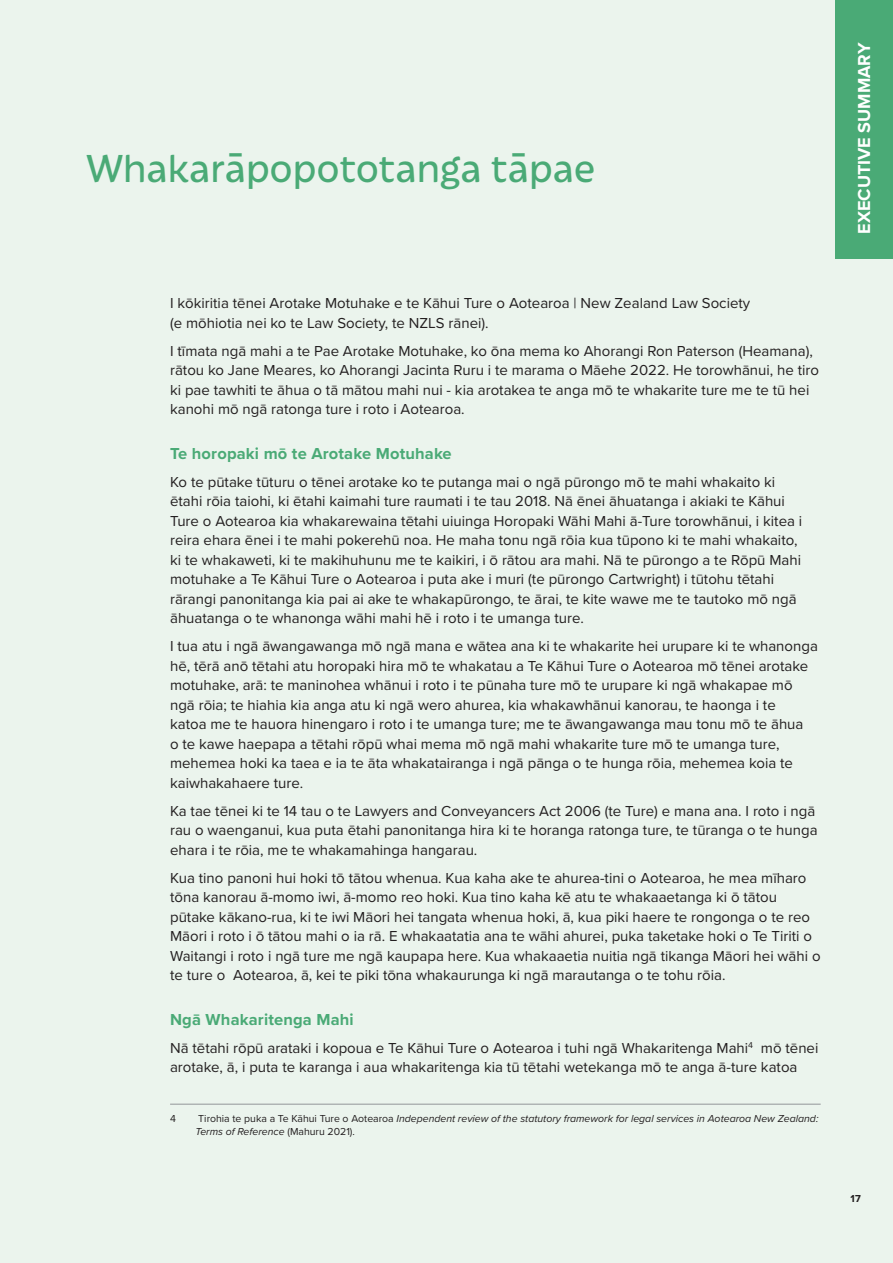
<style>
.page{position:relative;width:893px;height:1263px;background:#ebf4ed}
.page>*{position:absolute;margin:0;border:0;box-sizing:border-box;transform-origin:0 0}
.t1{font:42px "Iskra";color:#4aaa76}
.t2{font:700 18px "Proxima Nova";color:#fff}
.t3{font:700 16.5px "Proxima Nova";letter-spacing:.01em;color:#4aaa76}
.t4{font:15px/19.5px "Proxima Nova";color:#231f20}
.t5{font:italic 10.5px/13.5px "Proxima Nova";color:#231f20}
.t6{font:700 10.5px "Proxima Nova";color:#231f20}
.t7{font:10.5px "Proxima Nova";color:#231f20}
.s1{font-style:normal}
</style>
<div class="page">
<div style="left:836px;top:0;width:57px;height:259px;background:#4aaa76"></div>
<hr style="left:170px;top:1104px;width:651px;height:1px;background:#939598">
<h1 class="t1" style="left:85px;top:140px;width:512px">Whakarāpopototanga tāpae</h1>
<p class="t4" style="left:170px;top:293px;width:582px">I kōkiritia tēnei Arotake Motuhake e te Kāhui Ture o Aotearoa | New Zealand Law Society (e mōhiotia nei ko te Law Society, te NZLS rānei).</p>
<p class="t4" style="left:170px;top:340px;width:650px">I tīmata ngā mahi a te Pae Arotake Motuhake, ko ōna mema ko Ahorangi Ron Paterson (Heamana), rātou ko Jane Meares, ko Ahorangi Jacinta Ruru i te marama o Māehe 2022. He torowhānui, he tiro ki pae tawhiti te āhua o tā mātou mahi nui - kia arotakea te anga mō te whakarite ture me te tū hei kanohi mō ngā ratonga ture i roto i Aotearoa.</p>
<p class="t3" style="left:170px;top:441px;width:283px">Te horopaki mō te Arotake Motuhake</p>
<p class="t4" style="left:170px;top:471px;width:634px">Ko te pūtake tūturu o tēnei arotake ko te putanga mai o ngā pūrongo mō te mahi whakaito ki ētahi rōia taiohi, ki ētahi kaimahi ture raumati i te tau 2018. Nā ēnei āhuatanga i akiaki te Kāhui Ture o Aotearoa kia whakarewaina tētahi uiuinga Horopaki Wāhi Mahi ā-Ture torowhānui, i kitea i reira ehara ēnei i te mahi pokerehū noa. He maha tonu ngā rōia kua tūpono ki te mahi whakaito, ki te whakaweti, ki te makihuhunu me te kaikiri, i ō rātou ara mahi. Nā te pūrongo a te Rōpū Mahi motuhake a Te Kāhui Ture o Aotearoa i puta ake i muri (te pūrongo Cartwright) i tūtohu tētahi rārangi panonitanga kia pai ai ake te whakapūrongo, te ārai, te kite wawe me te tautoko mō ngā āhuatanga o te whanonga wāhi mahi hē i roto i te umanga ture.</p>
<p class="t4" style="left:170px;top:636px;width:649px">I tua atu i ngā āwangawanga mō ngā mana e wātea ana ki te whakarite hei urupare ki te whanonga hē, tērā anō tētahi atu horopaki hira mō te whakatau a Te Kāhui Ture o Aotearoa mō tēnei arotake motuhake, arā: te maninohea whānui i roto i te pūnaha ture mō te urupare ki ngā whakapae mō ngā rōia; te hiahia kia anga atu ki ngā wero ahurea, kia whakawhānui kanorau, te haonga i te<br>katoa me te hauora hinengaro i roto i te umanga ture; me te āwangawanga mau tonu mō te āhua<br>o te kawe haepapa a tētahi rōpū whai mema mō ngā mahi whakarite ture mō te umanga ture, mehemea hoki ka taea e ia te āta whakatairanga i ngā pānga o te hunga rōia, mehemea koia te kaiwhakahaere ture.</p>
<p class="t4" style="left:170px;top:800px;width:649px">Ka tae tēnei ki te 14 tau o te Lawyers and Conveyancers Act 2006 (te Ture) e mana ana. I roto i ngā rau o waenganui, kua puta ētahi panonitanga hira ki te horanga ratonga ture, te tūranga o te hunga ehara i te rōia, me te whakamahinga hangarau.</p>
<p class="t4" style="left:170px;top:867px;width:652px">Kua tino panoni hui hoki tō tātou whenua. Kua kaha ake te ahurea-tini o Aotearoa, he mea mīharo tōna kanorau ā-momo iwi, ā-momo reo hoki. Kua tino kaha kē atu te whakaaetanga ki ō tātou pūtake kākano-rua, ki te iwi Māori hei tangata whenua hoki, ā, kua piki haere te rongonga o te reo Māori i roto i ō tātou mahi o ia rā. E whakaatatia ana te wāhi ahurei, puka taketake hoki o Te Tiriti o Waitangi i roto i ngā ture me ngā kaupapa here. Kua whakaaetia nuitia ngā tikanga Māori hei wāhi o te ture o Aotearoa, ā, kei te piki tōna whakaurunga ki ngā marautanga o te tohu rōia.</p>
<p class="t3" style="left:170px;top:1007px;width:185px">Ngā Whakaritenga Mahi</p>
<p class="t4" style="left:170px;top:1037px;width:650px">Nā tētahi rōpū arataki i kopoua e Te Kāhui Ture o Aotearoa i tuhi ngā Whakaritenga Mahi<sup>4</sup> mō tēnei arotake, ā, i puta te karanga i aua whakaritenga kia tū tētahi wetekanga mō te anga ā-ture katoa</p>
<p class="t7" style="left:170px;top:1110px;width:7px">4</p>
<p class="t5" style="left:196px;top:1111px;width:624px"><span class="s1">Tirohia te puka a Te Kāhui Ture o Aotearoa</span> Independent review of the statutory framework for legal services in Aotearoa New Zealand:<br>Terms of Reference <span class="s1">(Mahuru 2021).</span></p>
<p class="t2" style="left:851px;top:234px;width:193px;rotate:-90deg">EXECUTIVE SUMMARY</p>
<p class="t6" style="left:851px;top:1191px;width:12px">17</p>
</div>
